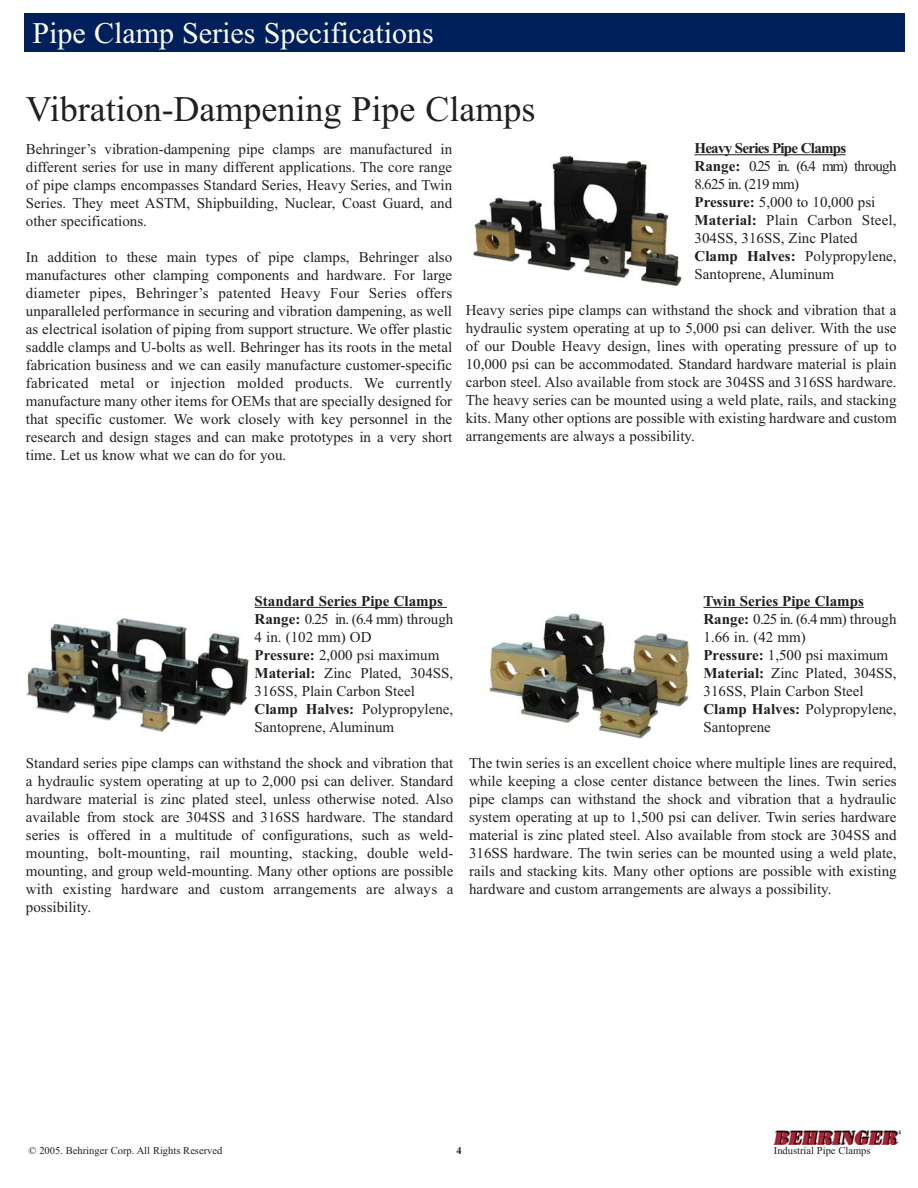
<style>
.page{position:relative;width:918px;height:1188px;background:#fff}
.page>*{position:absolute;margin:0;border:0;box-sizing:border-box;transform-origin:0 0}
.t1{font:36px "Times New Roman";color:#231f20}
.t2{font:30px "Times New Roman";color:#fff}
.t3{font:15px/18px "Times New Roman";color:#231f20;text-align:justify}
.t4{font:10.5px "Times New Roman";color:#231f20}
.t5{font:700 10.5px "Times New Roman";color:#231f20}
.s1{font-weight:700}
</style>
<div class="page">
<div style="left:24px;top:14px;width:881px;height:38px;background:#00205b"></div>
<hr style="left:704px;top:607px;width:160px;height:1px;background:#231f20">
<img style="left:489px;top:613px;width:201px;height:126px">
<hr style="left:255px;top:607px;width:192px;height:1px;background:#231f20">
<img style="left:26px;top:618px;width:223px;height:114px">
<hr style="left:695px;top:154px;width:151px;height:1px;background:#231f20">
<img style="left:473px;top:156px;width:209px;height:130px">
<img style="left:774px;top:1131px;width:127px;height:13px">
<h2 class="t2" style="left:32px;top:19px;width:403px">Pipe Clamp Series Specifications</h2>
<h1 class="t1" style="left:26px;top:96px;width:511px">Vibration-Dampening Pipe Clamps</h1>
<p class="t3" style="left:26px;top:142px;width:428px">Behringer’s vibration-dampening pipe clamps are manufactured in different series for use in many different applications. The core range of pipe clamps encompasses Standard Series, Heavy Series, and Twin Series. They meet ASTM, Shipbuilding, Nuclear, Coast Guard, and other specifications.</p>
<p class="t3" style="left:26px;top:250px;width:428px">In addition to these main types of pipe clamps, Behringer also manufactures other clamping components and hardware. For large diameter pipes, Behringer’s patented Heavy Four Series offers unparalleled performance in securing and vibration dampening, as well as electrical isolation of piping from support structure. We offer plastic saddle clamps and U-bolts as well. Behringer has its roots in the metal fabrication business and we can easily manufacture customer-specific fabricated metal or injection molded products. We currently manufacture many other items for OEMs that are specially designed for that specific customer. We work closely with key personnel in the research and design stages and can make prototypes in a very short time. Let us know what we can do for you.</p>
<p class="t3" style="left:695px;top:141px;width:204px;text-align:left"><span class="s1">Heavy Series Pipe Clamps<br>Range:</span> 0.25 in. (6.4 mm) through<br>8.625 in. (219 mm)<br><span class="s1">Pressure:</span> 5,000 to 10,000 psi<br><span class="s1">Material:</span> Plain Carbon Steel,<br>304SS, 316SS, Zinc Plated<br><span class="s1">Clamp Halves:</span> Polypropylene,<br>Santoprene, Aluminum</p>
<p class="t3" style="left:466px;top:303px;width:432px">Heavy series pipe clamps can withstand the shock and vibration that a hydraulic system operating at up to 5,000 psi can deliver. With the use of our Double Heavy design, lines with operating pressure of up to 10,000 psi can be accommodated. Standard hardware material is plain carbon steel. Also available from stock are 304SS and 316SS hardware.<br>The heavy series can be mounted using a weld plate, rails, and stacking kits. Many other options are possible with existing hardware and custom arrangements are always a possibility.</p>
<p class="t3" style="left:255px;top:593px;width:200px;text-align:left"><span class="s1">Standard Series Pipe Clamps<br>Range:</span> 0.25 in. (6.4 mm) through<br>4 in. (102 mm) OD<br><span class="s1">Pressure:</span> 2,000 psi maximum<br><span class="s1">Material:</span> Zinc Plated, 304SS,<br>316SS, Plain Carbon Steel<br><span class="s1">Clamp Halves:</span> Polypropylene,<br>Santoprene, Aluminum</p>
<p class="t3" style="left:26px;top:755px;width:429px">Standard series pipe clamps can withstand the shock and vibration that a hydraulic system operating at up to 2,000 psi can deliver. Standard hardware material is zinc plated steel, unless otherwise noted. Also available from stock are 304SS and 316SS hardware. The standard series is offered in a multitude of configurations, such as weld&shy;mounting, bolt-mounting, rail mounting, stacking, double weld&shy;mounting, and group weld-mounting. Many other options are possible with existing hardware and custom arrangements are always a possibility.</p>
<p class="t3" style="left:704px;top:593px;width:195px;text-align:left"><span class="s1">Twin Series Pipe Clamps<br>Range:</span> 0.25 in. (6.4 mm) through<br>1.66 in. (42 mm)<br><span class="s1">Pressure:</span> 1,500 psi maximum<br><span class="s1">Material:</span> Zinc Plated, 304SS,<br>316SS, Plain Carbon Steel<br><span class="s1">Clamp Halves:</span> Polypropylene,<br>Santoprene</p>
<p class="t3" style="left:469px;top:755px;width:429px">The twin series is an excellent choice where multiple lines are required, while keeping a close center distance between the lines. Twin series pipe clamps can withstand the shock and vibration that a hydraulic system operating at up to 1,500 psi can deliver. Twin series hardware material is zinc plated steel. Also available from stock are 304SS and 316SS hardware. The twin series can be mounted using a weld plate, rails and stacking kits. Many other options are possible with existing hardware and custom arrangements are always a possibility.</p>
<p class="t4" style="left:29px;top:1147px;width:195px">© 2005. Behringer Corp. All Rights Reserved</p>
<p class="t4" style="left:774px;top:1147px;width:98px">Industrial Pipe Clamps</p>
<p class="t5" style="left:456px;top:1147px;width:7px">4</p>
</div>
